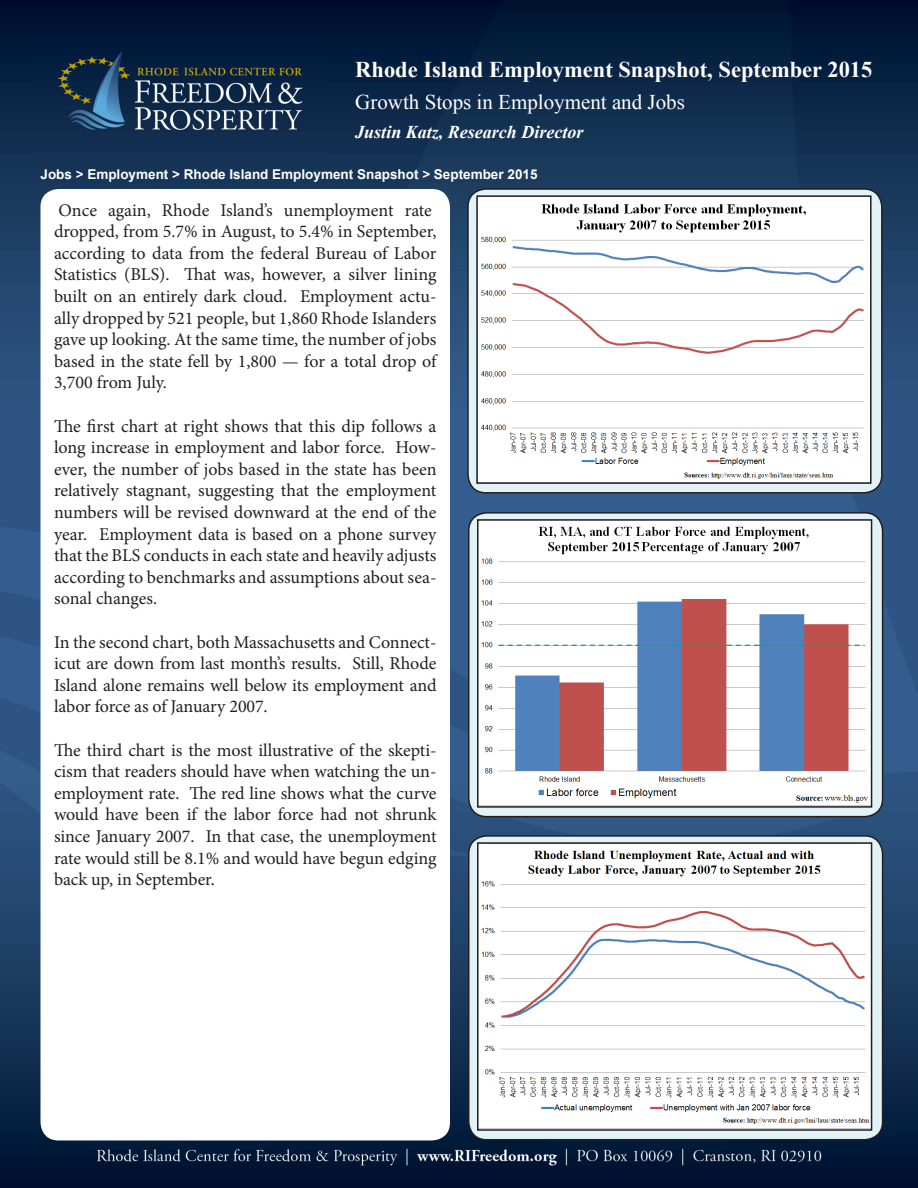
<style>
.page{position:relative;width:918px;height:1188px;background:#fff}
.page>*{position:absolute;margin:0;border:0;box-sizing:border-box;transform-origin:0 0}
.t1{font:700 22.5px "Times New Roman";color:#fff}
.t2{font:21px "Times New Roman";color:#fff}
.t3{font:18px/21.6px "Minion Pro";letter-spacing:-.005em;color:#231f20;text-align:justify}
.t4{font:italic 700 18px "Times New Roman";color:#fff}
.t5{font:700 13.5px "Arial";color:#fff}
</style>
<div class="page">
<img style="left:0;top:0;width:918px;height:1086px">
<img style="left:0;top:1086px;width:918px;height:102px">
<div style="left:40px;top:189px;width:410px;height:951px;background:#fff;border-radius:18px"></div>
<div style="left:468px;top:189px;width:414px;height:304px;background:#e2f3f8;border-radius:18px"></div>
<div style="left:467px;top:188px;width:416px;height:306px;border:2px solid #231f20;border-radius:18px"></div>
<img style="left:479px;top:198px;width:390px;height:283px">
<div style="left:476px;top:195px;width:396px;height:289px;border:2px solid #231f20"></div>
<img style="left:32px;top:33px;width:295px;height:126px">
<div style="left:469px;top:513px;width:414px;height:304px;background:#e2f3f8;border-radius:18px"></div>
<div style="left:468px;top:512px;width:415px;height:305px;border:2px solid #231f20;border-radius:18px"></div>
<img style="left:480px;top:522px;width:389px;height:283px">
<div style="left:477px;top:519px;width:395px;height:289px;border:2px solid #231f20"></div>
<div style="left:469px;top:836px;width:414px;height:304px;background:#e2f3f8;border-radius:18px"></div>
<div style="left:468px;top:835px;width:415px;height:305px;border:2px solid #231f20;border-radius:18px"></div>
<img style="left:480px;top:845px;width:389px;height:283px">
<div style="left:477px;top:842px;width:395px;height:289px;border:2px solid #231f20"></div>
<p class="t1" style="left:355px;top:54px;width:519px">Rhode Island Employment Snapshot, September 2015</p>
<p class="t2" style="left:355px;top:88px;width:331px">Growth Stops in Employment and Jobs</p>
<p class="t4" style="left:355px;top:119px;width:230px">Justin Katz, Research Director</p>
<p class="t5" style="left:40px;top:166px;width:499px">Jobs &gt; Employment &gt; Rhode Island Employment Snapshot &gt; September 2015</p>
<p class="t3" style="left:54px;top:199px;width:384px;text-align:left">Once again, Rhode Island’s unemployment rate dropped, from 5.7% in August, to 5.4% in September, according to data from the federal Bureau of Labor Statistics (BLS). That was, however, a silver lining built on an entirely dark cloud. Employment actu&shy;ally dropped by 521 people, but 1,860 Rhode Islanders gave up looking. At the same time, the number of jobs based in the state fell by 1,800 — for a total drop of 3,700 from July.</p>
<p class="t3" style="left:54px;top:415px;width:384px">The first chart at right shows that this dip follows a long increase in employment and labor force. How&shy;ever, the number of jobs based in the state has been relatively stagnant, suggesting that the employment numbers will be revised downward at the end of the year. Employment data is based on a phone survey that the BLS conducts in each state and heavily adjusts according to benchmarks and assumptions about sea&shy;sonal changes.</p>
<p class="t3" style="left:54px;top:631px;width:384px">In the second chart, both Massachusetts and Connect&shy;icut are down from last month’s results. Still, Rhode Island alone remains well below its employment and labor force as of January 2007.</p>
<p class="t3" style="left:54px;top:739px;width:384px">The third chart is the most illustrative of the skepti&shy;cism that readers should have when watching the un&shy;employment rate. The red line shows what the curve would have been if the labor force had not shrunk since January 2007. In that case, the unemployment rate would still be 8.1% and would have begun edging back up, in September.</p>
</div>
